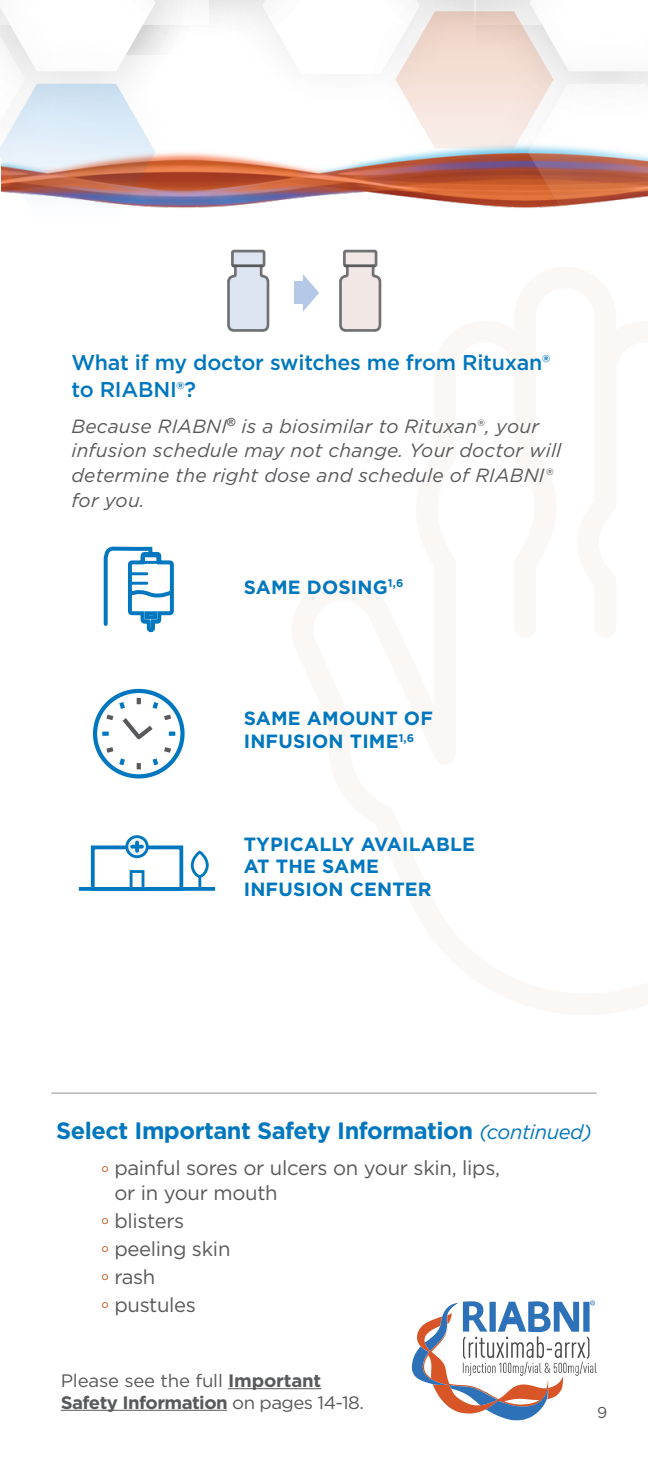
<style>
.page{position:relative;width:648px;height:1458px;background:#fff}
.page>*{position:absolute;margin:0;border:0;box-sizing:border-box;transform-origin:0 0}
.t1{font:700 23.62px "Gotham";letter-spacing:-.02em;color:#0077be}
.t2{font:500 21.38px/27px "Gotham";letter-spacing:-.01em;color:#0077be}
.t3{font:20.25px/27.9px "Gotham";letter-spacing:-.015em;color:#58595b}
.t4{font:italic 19.12px/24.8px "Gotham";letter-spacing:.01em;color:#58595b}
.t5{font:700 19.12px/22.9px "Gotham";letter-spacing:.01em;color:#0077be}
.t6{font:18px/21.6px "Gotham";letter-spacing:-.01em;color:#58595b}
.t7{font:15.75px "Gotham";color:#58595b}
.s1{font-style:normal}
.s2{font-weight:400;font-style:italic;font-size:20.25px}
.s3{font-weight:700}
</style>
<div class="page">
<hr style="left:228px;top:1388px;width:93px;height:1px;background:#58595b">
<hr style="left:61px;top:1410px;width:166px;height:1px;background:#58595b">
<svg style="left:412px;top:1300px;width:185px;height:121px"></svg>
<img style="left:209px;top:153px;width:53px;height:55px">
<div style="left:294px;top:281px;width:9px;height:23px;background:#b5c8e8"></div>
<svg style="left:303px;top:274px;width:16px;height:38px"></svg>
<svg style="left:339px;top:249px;width:43px;height:83px"></svg>
<hr style="left:345px;top:264px;width:29px;height:3px;background:#58595b">
<svg style="left:227px;top:249px;width:43px;height:83px"></svg>
<hr style="left:233px;top:264px;width:29px;height:3px;background:#58595b">
<div style="left:93px;top:689px;width:92px;height:90px;border:4px solid #0077be;border-radius:50%"></div>
<svg style="left:102px;top:697px;width:74px;height:73px"></svg>
<svg style="left:103px;top:546px;width:71px;height:87px"></svg>
<div style="left:142px;top:554px;width:17px;height:10px;border:3px solid #0077be"></div>
<div style="left:91px;top:845px;width:92px;height:46px;border:4px solid #0077be"></div>
<div style="left:130px;top:870px;width:14px;height:20px;border:3px solid #0077be"></div>
<hr style="left:79px;top:887px;width:136px;height:4px;background:#0077be">
<svg style="left:190px;top:850px;width:19px;height:37px"></svg>
<svg style="left:127px;top:837px;width:20px;height:20px"></svg>
<div style="left:125px;top:835px;width:24px;height:23px;border:3px solid #0077be;border-radius:50%"></div>
<svg style="left:135px;top:842px;width:4px;height:9px"></svg>
<svg style="left:132px;top:845px;width:10px;height:4px"></svg>
<hr style="left:51px;top:1093px;width:546px;height:1px;background:#939598">
<div style="left:80px;top:0;width:264px;height:54px;background:#f6f6f6"></div>
<div style="left:209px;top:0;width:264px;height:132px;background:#000;opacity:.25"></div>
<div style="left:0;top:25px;width:209px;height:254px;background:#000;opacity:.25"></div>
<svg style="left:0;top:0;width:156px;height:221px"></svg>
<svg style="left:262px;top:0;width:386px;height:208px"></svg>
<p class="t2" style="left:71px;top:349px;width:480px">What if my doctor switches me from Rituxan® to RIABNI®?</p>
<p class="t4" style="left:71px;top:413px;width:491px">Because RIABNI<sup>®</sup> is a biosimilar to Rituxan<span class="s1">®</span>, your infusion schedule may not change. Your doctor will determine the right dose and schedule of RIABNI® for you.</p>
<p class="t5" style="left:244px;top:575px;width:161px">SAME DOSING<sup>1,6</sup></p>
<p class="t5" style="left:244px;top:707px;width:191px">SAME AMOUNT OF<br>INFUSION TIME<sup>1,6</sup></p>
<p class="t5" style="left:244px;top:832px;width:233px">TYPICALLY AVAILABLE<br>AT THE SAME<br>INFUSION CENTER</p>
<p class="t1" style="left:56px;top:1115px;width:537px">Select Important Safety Information <span class="s2">(continued)</span></p>
<p class="t3" style="left:114px;top:1155px;width:387px;line-height:24.8px;text-indent:-13px"><sup>o</sup> painful sores or ulcers on your skin, lips, or in your mouth</p>
<p class="t3" style="left:102px;top:1206px;width:130px"><sup>o</sup> blisters<br><sup>o</sup> peeling skin <sup>o</sup> rash<br><sup>o</sup> pustules</p>
<p class="t6" style="left:61px;top:1369px;width:305px">Please see the full <span class="s3">Important<br>Safety Information</span> on pages 14-18.</p>
<p class="t7" style="left:597px;top:1402px;width:12px">9</p>
</div>
